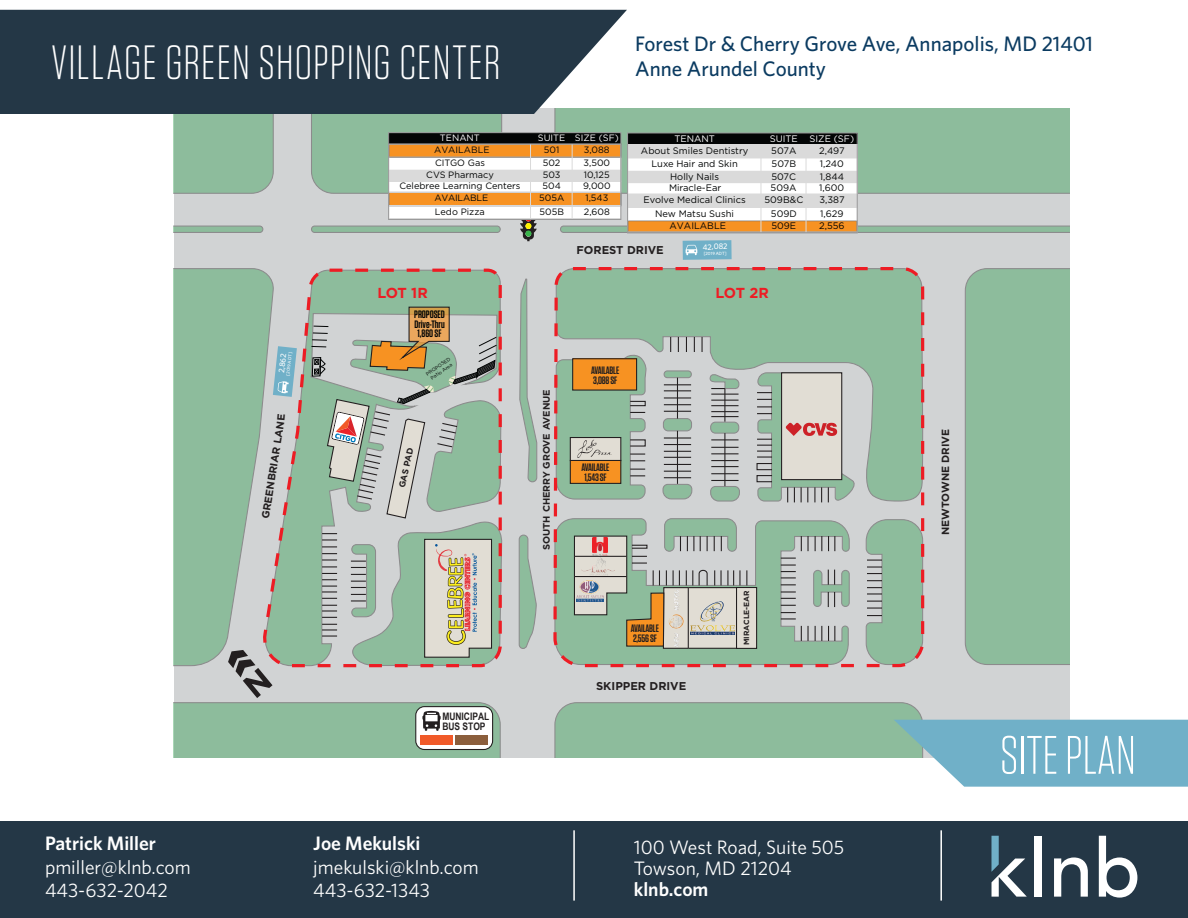
<style>
.page{position:relative;width:1188px;height:918px;background:#fff}
.page>*{position:absolute;margin:0;border:0;box-sizing:border-box;transform-origin:0 0}
.t1{font:300 54px "Tungsten";color:#fff}
.t2{font:300 48px "Tungsten";letter-spacing:.025em;color:#fff}
.t3{font:500 21px "Whitney";color:#0b3b61}
.t4{font:19.5px/23.4px "Whitney";color:#fff}
.t5{font:600 19.5px "Whitney";color:#fff}
.t6{font:700 14.55px "Gotham";letter-spacing:-.03em;color:#ed1c24}
.t7{font:700 11.4px "Gotham";color:#231f20}
.t8{font:600 10.8px/9.8px "Tungsten";letter-spacing:-.02em;color:#231f20}
.t9{font:600 10.8px/9.8px "Tungsten";color:#030505;text-align:justify}
.t10{font:700 10.35px "Gotham";color:#231f20}
.t11{font:700 10.35px/10.4px "Arial Narrow";color:#231f20}
.t12{font:9.45px "Gotham";color:#030505}
.t13{font:700 9.45px "Gotham";color:#231f20}
.t14{font:9.45px "Gotham";color:#fff}
.t15{font:9.15px "Gotham";color:#030505}
.t16{font:9.15px "Gotham";color:#fff}
.t17{font:9.15px "Gotham";letter-spacing:-.025em;color:#030505}
.t18{font:700 8.7px "Gotham";color:#231f20}
.t19{font:500 8.1px "Whitney";color:#fff}
.t20{font:700 7.5px "Gotham";color:#231f20}
.t21{font:4.95px/5.8px "Gotham";color:#030505;text-align:center}
.t22{font:500 4.5px "Whitney";letter-spacing:-.01em;color:#fff}
</style>
<div class="page">
<div style="left:0;top:822px;width:1188px;height:96px;background:#243746"></div>
<hr style="left:573px;top:830px;width:2px;height:71px;background:#fff">
<hr style="left:940px;top:830px;width:2px;height:71px;background:#fff">
<svg style="left:991px;top:836px;width:36px;height:61px"></svg>
<div style="left:1035px;top:836px;width:7px;height:61px;background:#fff"></div>
<svg style="left:1054px;top:857px;width:34px;height:40px"></svg>
<svg style="left:1099px;top:836px;width:38px;height:62px"></svg>
<div style="left:174px;top:114px;width:895px;height:643px;background:#d1d3d4"></div>
<svg style="left:519px;top:279px;width:18px;height:203px;background:#b2c3b9"></svg>
<svg style="left:519px;top:535px;width:18px;height:114px;background:#a0bdaa"></svg>
<div style="left:965px;top:268px;width:104px;height:397px;background:#8dbc9c"></div>
<div style="left:926px;top:108px;width:143px;height:86px;background:#8dbc9c"></div>
<div style="left:311px;top:114px;width:191px;height:80px;background:#8dbc9c"></div>
<div style="left:174px;top:114px;width:100px;height:80px;background:#8dbc9c"></div>
<svg style="left:926px;top:226px;width:143px;height:7px"></svg>
<div style="left:311px;top:226px;width:189px;height:6px;background:#8dbc9c;border-radius:3px"></div>
<div style="left:311px;top:226px;width:190px;height:7px;border:1px solid #231f20;border-radius:3px"></div>
<svg style="left:174px;top:226px;width:89px;height:7px"></svg>
<svg style="left:520px;top:220px;width:17px;height:21px"></svg>
<div style="left:389px;top:133px;width:232px;height:86px;background:#fff"></div>
<div style="left:389px;top:133px;width:232px;height:11px;background:#030505"></div>
<div style="left:389px;top:170px;width:232px;height:11px;background:#dadada"></div>
<div style="left:389px;top:192px;width:232px;height:14px;background:#f79222"></div>
<div style="left:389px;top:144px;width:232px;height:13px;background:#f79222"></div>
<hr style="left:389px;top:144px;width:232px;height:1px;background:#dadada">
<hr style="left:530px;top:144px;width:1px;height:75px;background:#dadada">
<hr style="left:389px;top:157px;width:232px;height:1px;background:#dadada">
<hr style="left:389px;top:181px;width:232px;height:1px;background:#dadada">
<hr style="left:389px;top:192px;width:232px;height:1px;background:#dadada">
<hr style="left:389px;top:205px;width:232px;height:1px;background:#dadada">
<div style="left:388px;top:132px;width:233px;height:88px;border:1px solid #989899"></div>
<svg style="left:552px;top:108px;width:374px;height:561px;background:#b1bfad"></svg>
<svg style="left:554px;top:702px;width:634px;height:85px"></svg>
<svg style="left:0;top:10px;width:627px;height:104px;background:#334553"></svg>
<svg style="left:174px;top:268px;width:328px;height:489px;background:#a9bfac"></svg>
<p class="t2" style="left:51px;top:38px;width:451px">VILLAGE GREEN SHOPPING CENTER</p>
<p class="t3" style="left:635px;top:30px;width:459px">Forest Dr &amp; Cherry Grove Ave, Annapolis, MD 21401</p>
<p class="t3" style="left:635px;top:55px;width:192px">Anne Arundel County</p>
<p class="t16" style="left:440px;top:132px;width:41px">TENANT</p>
<p class="t16" style="left:538px;top:132px;width:82px">SUITE SIZE (SF)</p>
<p class="t15" style="left:434px;top:144px;width:57px">AVAILABLE</p>
<p class="t15" style="left:544px;top:144px;width:17px">501</p>
<p class="t15" style="left:584px;top:144px;width:27px">3,088</p>
<p class="t15" style="left:435px;top:157px;width:51px">CITGO Gas</p>
<p class="t15" style="left:543px;top:157px;width:19px">502</p>
<p class="t15" style="left:584px;top:157px;width:28px">3,500</p>
<p class="t15" style="left:426px;top:169px;width:69px">CVS Pharmacy</p>
<p class="t15" style="left:543px;top:169px;width:19px">503</p>
<p class="t15" style="left:584px;top:169px;width:27px">10,125</p>
<p class="t15" style="left:399px;top:180px;width:122px">Celebree Learning Centers</p>
<p class="t15" style="left:543px;top:180px;width:20px">504</p>
<p class="t15" style="left:583px;top:180px;width:29px">9,000</p>
<p class="t17" style="left:434px;top:192px;width:55px">AVAILABLE</p>
<p class="t15" style="left:539px;top:192px;width:27px">505A</p>
<p class="t15" style="left:585px;top:192px;width:24px">1,543</p>
<p class="t15" style="left:435px;top:205px;width:51px">Ledo Pizza</p>
<p class="t15" style="left:540px;top:205px;width:26px">505B</p>
<p class="t15" style="left:584px;top:205px;width:28px">2,608</p>
<p class="t14" style="left:674px;top:132px;width:42px">TENANT</p>
<p class="t14" style="left:770px;top:132px;width:86px">SUITE SIZE (SF)</p>
<p class="t12" style="left:641px;top:145px;width:109px">About Smiles Dentistry</p>
<p class="t12" style="left:771px;top:145px;width:27px">507A</p>
<p class="t12" style="left:819px;top:145px;width:27px">2,497</p>
<p class="t12" style="left:651px;top:158px;width:88px">Luxe Hair and Skin</p>
<p class="t12" style="left:772px;top:158px;width:26px">507B</p>
<p class="t12" style="left:820px;top:158px;width:26px">1,240</p>
<p class="t12" style="left:670px;top:170px;width:50px">Holly Nails</p>
<p class="t12" style="left:771px;top:170px;width:26px">507C</p>
<p class="t12" style="left:820px;top:170px;width:26px">1,844</p>
<p class="t12" style="left:669px;top:182px;width:54px">Miracle-Ear</p>
<p class="t12" style="left:771px;top:182px;width:27px">509A</p>
<p class="t12" style="left:819px;top:182px;width:27px">1,600</p>
<p class="t12" style="left:644px;top:194px;width:104px">Evolve Medical Clinics</p>
<p class="t12" style="left:765px;top:194px;width:40px">509B&amp;C</p>
<p class="t12" style="left:819px;top:194px;width:27px">3,387</p>
<p class="t12" style="left:655px;top:207px;width:80px">New Matsu Sushi</p>
<p class="t12" style="left:771px;top:207px;width:27px">509D</p>
<p class="t12" style="left:820px;top:207px;width:25px">1,629</p>
<p class="t12" style="left:670px;top:219px;width:58px">AVAILABLE</p>
<p class="t12" style="left:771px;top:219px;width:26px">509E</p>
<p class="t12" style="left:819px;top:219px;width:27px">2,556</p>
<p class="t7" style="left:577px;top:242px;width:89px">FOREST DRIVE</p>
<p class="t19" style="left:703px;top:241px;width:26px">42,082</p>
<p class="t22" style="left:704px;top:250px;width:25px">[2019 ADT]</p>
<p class="t6" style="left:377px;top:283px;width:52px">LOT 1R</p>
<p class="t6" style="left:716px;top:283px;width:55px">LOT 2R</p>
<h3 class="t5" style="left:45px;top:831px;width:113px">Patrick Miller</h3>
<h3 class="t4" style="left:45px;top:855px;width:147px">pmiller@klnb.com<br>443-632-2042</h3>
<p class="t19" style="left:276px;top:372px;width:21px;rotate:-84deg">2,862</p>
<p class="t22" style="left:285px;top:375px;width:25px;rotate:-84deg">[2019 ADT]</p>
<p class="t10" style="left:259px;top:517px;width:100px;rotate:-81deg">GREENBRIAR LAN</p>
<p class="t9" style="left:414px;top:310px;width:32px">PROPOSED Drive-Thru 1,860 SF</p>
<p class="t21" style="left:425px;top:372px;width:30px;rotate:-35deg">PROPOSED<br>Patio Area</p>
<p class="t18" style="left:396px;top:486px;width:42px;rotate:-78deg">GAS PAD</p>
<p class="t11" style="left:442px;top:710px;width:48px">MUNICIPAL<br>BUS STOP</p>
<h3 class="t5" style="left:313px;top:831px;width:109px">Joe Mekulski</h3>
<h3 class="t4" style="left:313px;top:855px;width:167px">jmekulski@klnb.com<br>443-632-1343</h3>
<p class="t13" style="left:540px;top:550px;width:162px;rotate:-90deg">SOUTH CHERRY GROVE AVENUE</p>
<p class="t8" style="left:591px;top:366px;width:30px">AVAILABLE<br>3,088 SF</p>
<p class="t8" style="left:581px;top:463px;width:30px">AVAILABLE<br>1,543 SF</p>
<p class="t8" style="left:631px;top:624px;width:30px">AVAILABLE<br>2,556 SF</p>
<p class="t7" style="left:596px;top:679px;width:92px">SKIPPER DRIVE</p>
<p class="t20" style="left:742px;top:645px;width:56px;rotate:-90deg">MIRACLE-EAR</p>
<h3 class="t4" style="left:634px;top:837px;width:212px;line-height:21px">100 West Road, Suite 505<br>Towson, MD 21204</h3>
<h3 class="t5" style="left:634px;top:877px;width:76px">klnb.com</h3>
<p class="t10" style="left:939px;top:535px;width:108px;rotate:-90deg">NEWTOWNE DRIVE</p>
<p class="t1" style="left:1000px;top:728px;width:138px">SITE PLAN</p>
</div>
